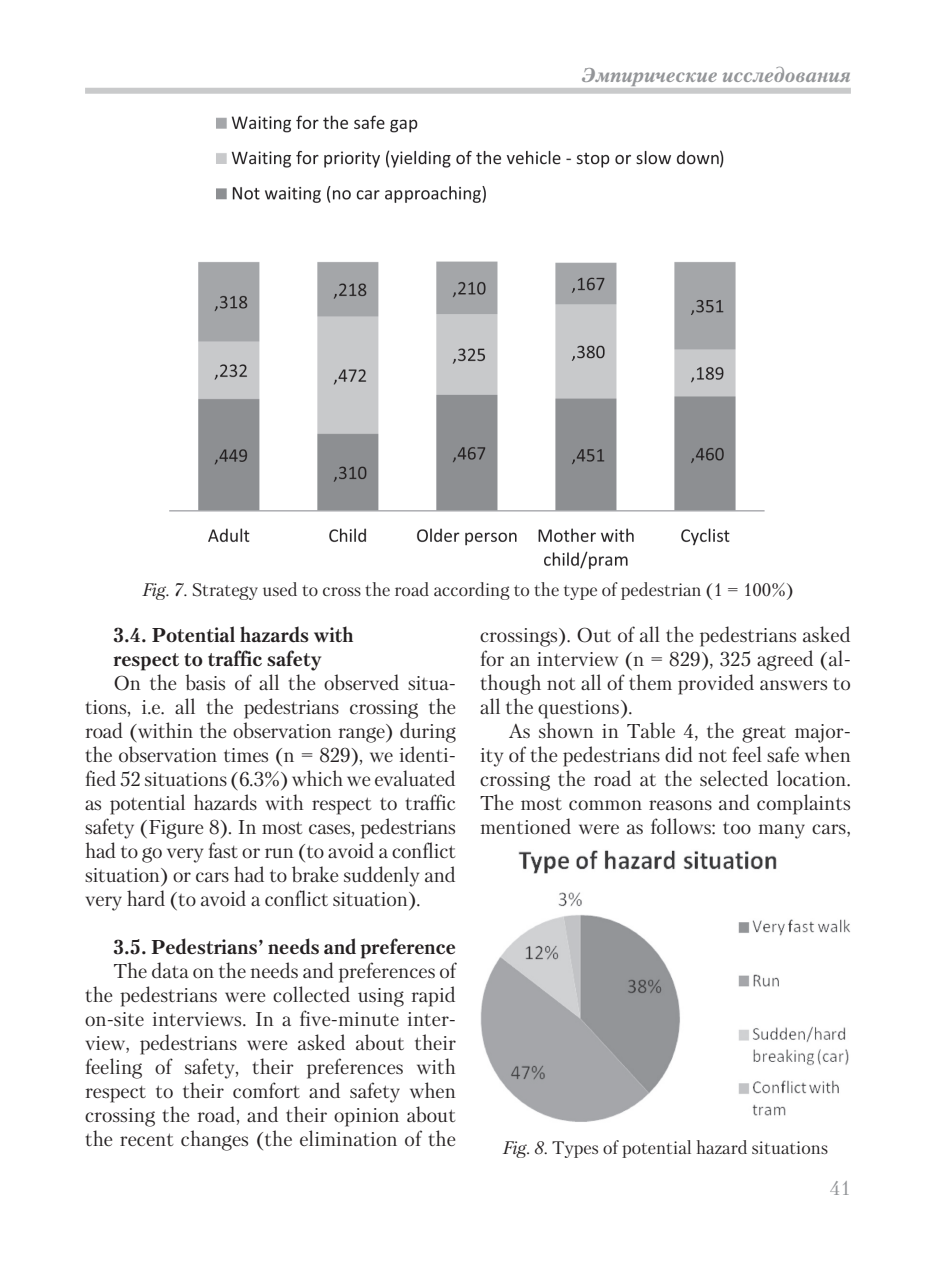
<style>
.page{position:relative;width:936px;height:1276px;background:#fff}
.page>*{position:absolute;margin:0;border:0;box-sizing:border-box;transform-origin:0 0}
.Основной{font:20px/24px "Petersburg C";color:#231f20;text-align:justify}
.Основной-2{font:700 20px "Petersburg C";color:#231f20}
.Основной-3{font:italic 700 20px "Petersburg C";color:#939598}
.t1{font:20px "Petersburg C";color:#939598}
.Основной-4{font:18px "Petersburg C";color:#231f20}
.s1{font-style:italic}
</style>
<div class="page">
<div style="left:85px;top:88px;width:765px;height:6px;background:#c9cacb"></div>
<img style="left:170px;top:115px;width:595px;height:455px">
<img style="left:480px;top:850px;width:370px;height:272px">
<p class="Основной-3" style="left:581px;top:63px;width:271px">Эмпирические исследования</p>
<p class="Основной-4" style="left:142px;top:579px;width:652px"><span class="s1">Fig. 7.</span> Strategy used to cross the road according to the type of pedestrian (1 = 100%)</p>
<p class="Основной-2" style="left:113px;top:624px;width:242px">3.4. Potential hazards with</p>
<p class="Основной-2" style="left:113px;top:648px;width:210px">respect to traffic safety</p>
<p class="Основной" style="left:85px;top:671px;width:372px;text-indent:28px">On the basis of all the observed situa&shy;tions, i.e. all the pedestrians crossing the road (within the observation range) during the observation times (n = 829), we identi&shy;fied 52 situations (6.3%) which we evaluated as potential hazards with respect to traffic safety (Figure 8). In most cases, pedestrians had to go very fast or run (to avoid a conflict situation) or cars had to brake suddenly and very hard (to avoid a conflict situation).</p>
<p class="Основной-2" style="left:113px;top:936px;width:344px">3.5. Pedestrians’ needs and preference</p>
<p class="Основной" style="left:85px;top:959px;width:372px;text-indent:28px">The data on the needs and preferences of the pedestrians were collected using rapid on-site interviews. In a five-minute inter&shy;view, pedestrians were asked about their feeling of safety, their preferences with respect to their comfort and safety when crossing the road, and their opinion about the recent changes (the elimination of the</p>
<p class="Основной" style="left:480px;top:623px;width:372px">crossings). Out of all the pedestrians asked for an interview (n = 829), 325 agreed (al&shy;though not all of them provided answers to all the questions).</p>
<p class="Основной" style="left:480px;top:719px;width:372px;text-indent:28px">As shown in Table 4, the great major&shy;ity of the pedestrians did not feel safe when crossing the road at the selected location.<br>The most common reasons and complaints mentioned were as follows: too many cars,</p>
<p class="Основной-4" style="left:503px;top:1137px;width:326px"><span class="s1">Fig. 8.</span> Types of potential hazard situations</p>
<p class="t1" style="left:829px;top:1176px;width:23px">41</p>
</div>
